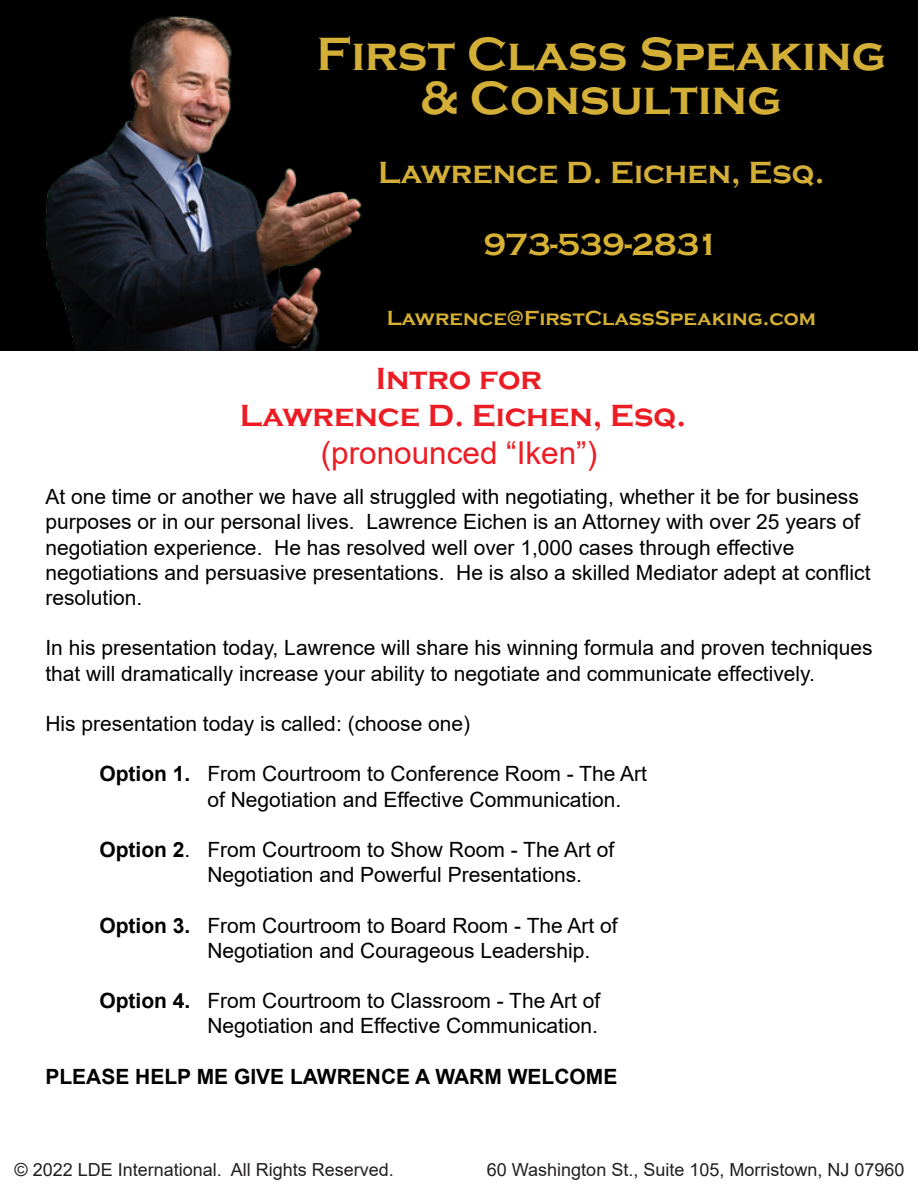
<style>
.page{position:relative;width:918px;height:1188px;background:#fff}
.page>*{position:absolute;margin:0;border:0;box-sizing:border-box;transform-origin:0 0}
.t1{font:700 48px "Copperplate Gothic";color:#d4af37}
.t2{font:700 31.5px/37.8px "Copperplate Gothic";color:#ec1c24;text-align:center}
.t3{font:700 31.5px "Copperplate Gothic";color:#d4af37}
.t4{font:31.5px "Arial";color:#ec1c24}
.t5{font:700 31.5px "Copperplate Gothic";color:#d6b133}
.t6{font:21px/25.2px "Arial";color:#000}
.t7{font:700 21px "Arial";color:#000}
.t8{font:700 21px "Copperplate Gothic";color:#d6b133}
.t9{font:18px "Arial";color:#231f20}
.s1{font-weight:700}
</style>
<div class="page">
<div style="left:0;top:0;width:918px;height:351px;background:#000"></div>
<img style="left:44px;top:16px;width:318px;height:335px">
<h1 class="t1" style="left:316px;top:27px;width:571px">First Class Speaking</h1>
<h1 class="t1" style="left:421px;top:72px;width:363px">&amp; Consulting</h1>
<h2 class="t3" style="left:378px;top:155px;width:448px">Lawrence D. Eichen, Esq.</h2>
<h2 class="t5" style="left:484px;top:228px;width:237px">973-539-2831</h2>
<p class="t8" style="left:387px;top:307px;width:431px">Lawrence@FirstClassSpeaking.com</p>
<h2 class="t2" style="left:240px;top:360px;width:448px">Intro for<br>Lawrence D. Eichen, Esq.</h2>
<h2 class="t4" style="left:321px;top:431px;width:278px">(pronounced “Iken”)</h2>
<p class="t6" style="left:45px;top:484px;width:827px">At one time or another we have all struggled with negotiating, whether it be for business purposes or in our personal lives. Lawrence Eichen is an Attorney with over 25 years of negotiation experience. He has resolved well over 1,000 cases through effective negotiations and persuasive presentations. He is also a skilled Mediator adept at conflict resolution.</p>
<p class="t6" style="left:45px;top:635px;width:829px">In his presentation today, Lawrence will share his winning formula and proven techniques that will dramatically increase your ability to negotiate and communicate effectively.</p>
<p class="t6" style="left:45px;top:711px;width:426px">His presentation today is called: (choose one)</p>
<p class="t6" style="left:207px;top:761px;width:441px;text-indent:-108px"><span class="s1">Option 1.</span> From Courtroom to Conference Room - The Art of Negotiation and Effective Communication.</p>
<p class="t6" style="left:207px;top:837px;width:408px;text-indent:-108px"><span class="s1">Option 2</span>. From Courtroom to Show Room - The Art of<br>Negotiation and Powerful Presentations.</p>
<p class="t6" style="left:207px;top:912px;width:412px;text-indent:-108px"><span class="s1">Option 3.</span> From Courtroom to Board Room - The Art of<br>Negotiation and Courageous Leadership.</p>
<p class="t6" style="left:99px;top:988px;width:502px;text-align:right"><span class="s1">Option 4.</span> From Courtroom to Classroom - The Art of<br>Negotiation and Effective Communication.</p>
<p class="t7" style="left:45px;top:1062px;width:574px">PLEASE HELP ME GIVE LAWRENCE A WARM WELCOME</p>
<p class="t9" style="left:14px;top:1157px;width:381px">© 2022 LDE International. All Rights Reserved.</p>
<p class="t9" style="left:487px;top:1157px;width:419px">60 Washington St., Suite 105, Morristown, NJ 07960</p>
</div>
